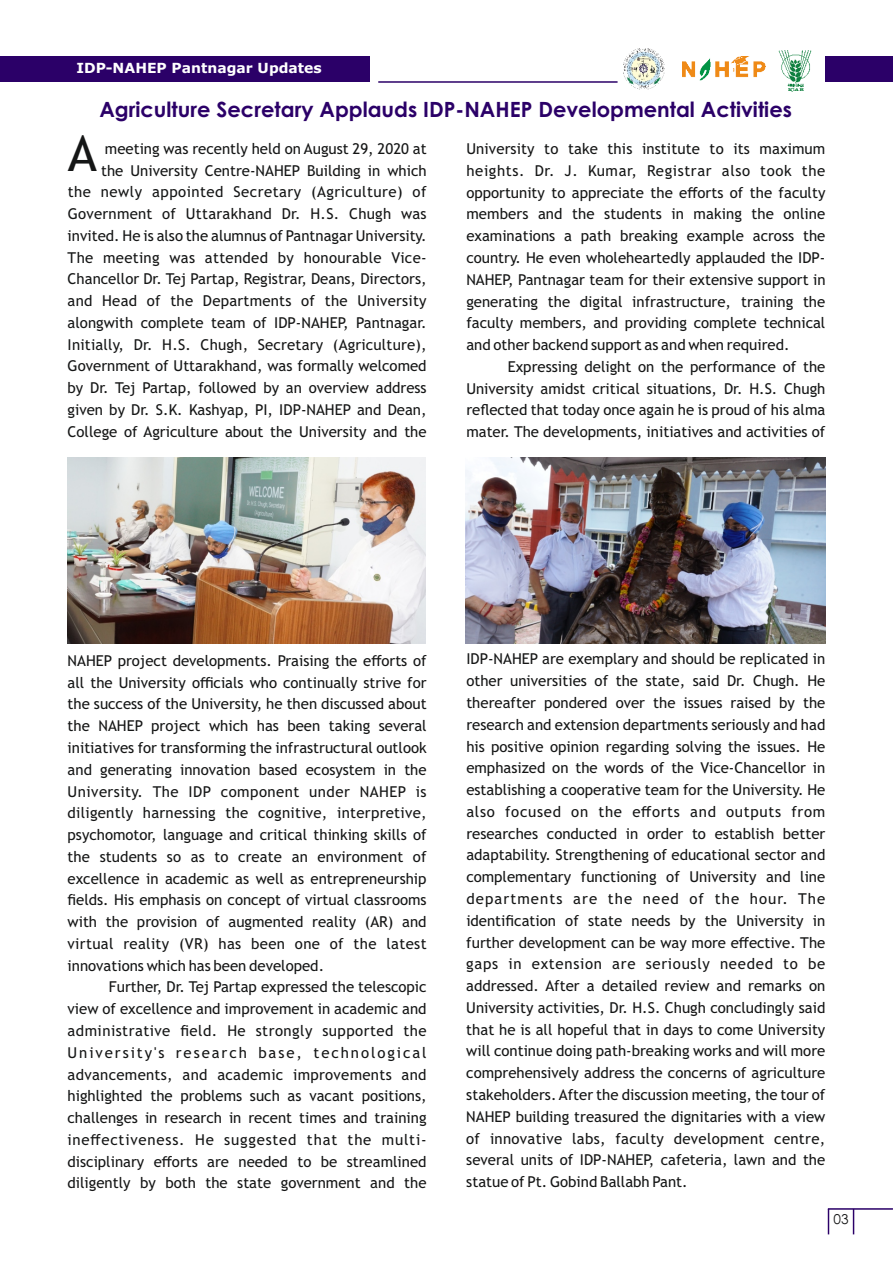
<style>
.page{position:relative;width:893px;height:1263px;background:#fff}
.page>*{position:absolute;margin:0;border:0;box-sizing:border-box;transform-origin:0 0}
.t1{font:49.5px "Trebuchet MS";color:#151616}
.t2{font:700 21px "Century Gothic";color:#2b0068}
.t3{font:15px/21.8px "Trebuchet MS";color:#151616;text-align:justify}
.t4{font:700 13.95px "Verdana";color:#fff}
.t5{font:13.65px "Century Gothic";color:#151616}
</style>
<div class="page">
<div style="left:825px;top:56px;width:68px;height:26px;background:#2b0068"></div>
<hr style="left:378px;top:82px;width:240px;height:1px;background:#2b0068">
<div style="left:0;top:56px;width:370px;height:26px;background:#2b0068"></div>
<img style="left:624px;top:49px;width:40px;height:40px">
<img style="left:683px;top:57px;width:82px;height:23px">
<img style="left:778px;top:50px;width:34px;height:42px">
<hr style="left:828px;top:1208px;width:65px;height:2px;background:#2b0068">
<svg style="left:828px;top:1210px;width:1px;height:24px"></svg>
<svg style="left:853px;top:1210px;width:1px;height:24px"></svg>
<img style="left:466px;top:457px;width:359px;height:187px">
<img style="left:68px;top:457px;width:357px;height:187px">
<p class="t4" style="left:76px;top:62px;width:247px">IDP-NAHEP Pantnagar Updates</p>
<h2 class="t2" style="left:99px;top:101px;width:694px">Agriculture Secretary Applauds IDP-NAHEP Developmental Activities</h2>
<h1 class="t1" style="left:68px;top:135px;width:31px">A</h1>
<p class="t3" style="left:68px;top:139px;width:361px;text-align:right">meeting was recently held on August 29, 2020 at<br>the University Centre-NAHEP Building in which<br>the newly appointed Secretary (Agriculture) of Government of Uttarakhand Dr. H.S. Chugh was invited. He is also the alumnus of Pantnagar University.<br>The meeting was attended by honourable Vice-Chancellor Dr. Tej Partap, Registrar, Deans, Directors, and Head of the Departments of the University alongwith complete team of IDP-NAHEP, Pantnagar.<br>Initially, Dr. H.S. Chugh, Secretary (Agriculture), Government of Uttarakhand, was formally welcomed by Dr. Tej Partap, followed by an overview address given by Dr. S.K. Kashyap, PI, IDP-NAHEP and Dean, College of Agriculture about the University and the</p>
<p class="t3" style="left:466px;top:139px;width:361px">University to take this institute to its maximum heights. Dr. J. Kumar, Registrar also took the opportunity to appreciate the efforts of the faculty members and the students in making the online examinations a path breaking example across the country. He even wholeheartedly applauded the IDP-NAHEP, Pantnagar team for their extensive support in generating the digital infrastructure, training the faculty members, and providing complete technical and other backend support as and when required.</p>
<p class="t3" style="left:466px;top:357px;width:361px;text-indent:41px">Expressing delight on the performance of the University amidst critical situations, Dr. H.S. Chugh reflected that today once again he is proud of his alma mater. The developments, initiatives and activities of</p>
<p class="t3" style="left:68px;top:651px;width:361px">NAHEP project developments. Praising the efforts of all the University officials who continually strive for the success of the University, he then discussed about the NAHEP project which has been taking several initiatives for transforming the infrastructural outlook and generating innovation based ecosystem in the University. The IDP component under NAHEP is diligently harnessing the cognitive, interpretive, psychomotor, language and critical thinking skills of the students so as to create an environment of excellence in academic as well as entrepreneurship fields. His emphasis on concept of virtual classrooms with the provision of augmented reality (AR) and virtual reality (VR) has been one of the latest innovations which has been developed.</p>
<p class="t3" style="left:68px;top:977px;width:361px;text-indent:41px">Further, Dr. Tej Partap expressed the telescopic view of excellence and improvement in academic and administrative field. He strongly supported the University's research base, technological advancements, and academic improvements and highlighted the problems such as vacant positions, challenges in research in recent times and training ineffectiveness. He suggested that the multi&shy;disciplinary efforts are needed to be streamlined diligently by both the state government and the</p>
<p class="t3" style="left:466px;top:650px;width:361px">IDP-NAHEP are exemplary and should be replicated in other universities of the state, said Dr. Chugh. He thereafter pondered over the issues raised by the research and extension departments seriously and had his positive opinion regarding solving the issues. He emphasized on the words of the Vice-Chancellor in establishing a cooperative team for the University. He also focused on the efforts and outputs from researches conducted in order to establish better adaptability. Strengthening of educational sector and complementary functioning of University and line departments are the need of the hour. The identification of state needs by the University in further development can be way more effective. The gaps in extension are seriously needed to be addressed. After a detailed review and remarks on University activities, Dr. H.S. Chugh concludingly said that he is all hopeful that in days to come University will continue doing path-breaking works and will more comprehensively address the concerns of agriculture stakeholders. After the discussion meeting, the tour of NAHEP building treasured the dignitaries with a view of innovative labs, faculty development centre, several units of IDP-NAHEP, cafeteria, lawn and the statue of Pt. Gobind Ballabh Pant.</p>
<p class="t5" style="left:833px;top:1214px;width:17px">03</p>
</div>
